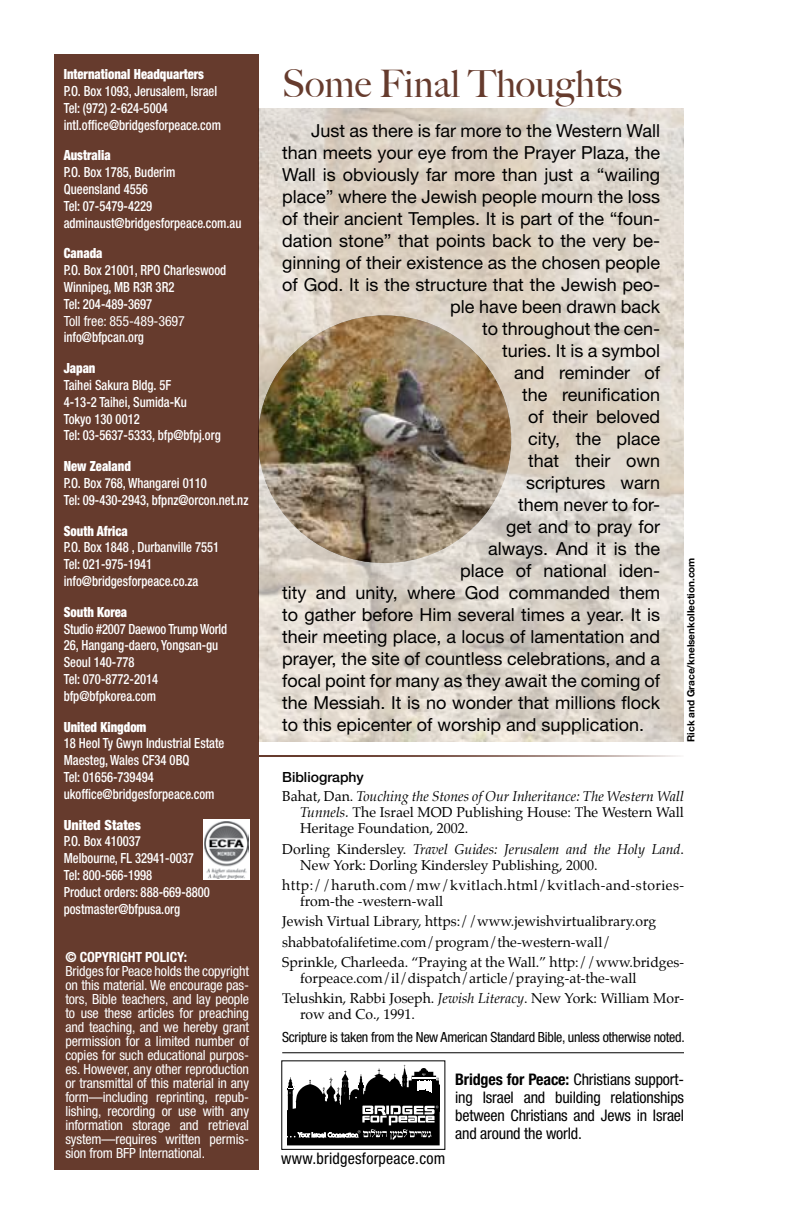
<style>
.page{position:relative;width:792px;height:1224px;background:#fff}
.page>*{position:absolute;margin:0;border:0;box-sizing:border-box;transform-origin:0 0}
.t1{font:500 38px "Big Caslon";color:#663b2d}
.t2{font:18px "Helvetica Neue LT Std";color:#000}
.t3{font:condensed 16px/18px "Helvetica Neue LT Std";letter-spacing:-.01em;color:#000;text-align:justify}
.t4{font:condensed 16px "Helvetica Neue LT Std";letter-spacing:.015em;color:#000}
.t5{font:500 condensed 14px/16.8px "Helvetica Neue LT Std";color:#fff;scale:.9 1}
.t6{font:14px/16px "Palatino";color:#000}
.t7{font:condensed 14px/14px "Helvetica Neue LT Std";letter-spacing:-.01em;color:#fff;text-align:justify}
.t8{font:900 condensed 14px "Helvetica Neue LT Std";color:#fff;scale:.9 1}
.t9{font:14px/16px "Palatino";letter-spacing:.03em;color:#000}
.t10{font:condensed 14px "Helvetica Neue LT Std";letter-spacing:-.02em;color:#000}
.t11{font:700 condensed 14px "Helvetica Neue LT Std";letter-spacing:-.01em;color:#fff}
.t12{font:900 condensed 14px "Helvetica Neue LT Std";color:#fff}
.t13{font:500 14px "Helvetica Neue LT Std";color:#000}
.t14{font:700 10px "Helvetica Neue LT Std";color:#000}
.s1{font-style:italic}
.s2{font-weight:700}
</style>
<div class="page">
<div style="left:281px;top:1060px;width:164px;height:90px;border:1px solid #000"></div>
<div style="left:287px;top:1111px;width:153px;height:34px;background:#000"></div>
<svg style="left:287px;top:1065px;width:153px;height:75px"></svg>
<hr style="left:282px;top:1052px;width:402px;height:1px;background:#000">
<img style="left:258px;top:108px;width:426px;height:634px">
<img style="left:258px;top:315px;width:253px;height:248px">
<div style="left:54px;top:54px;width:204px;height:1116px;background:#663b2d"></div>
<svg style="left:203px;top:819px;width:46px;height:61px"></svg>
<img style="left:205px;top:822px;width:43px;height:57px">
<hr style="left:258px;top:755px;width:426px;height:2px;background:#663b2d">
<p class="t8" style="left:64px;top:66px;width:157px">International Headquarters</p>
<p class="t5" style="left:64px;top:82px;width:176px">P.O. Box 1093, Jerusalem, Israel<br>Tel: (972) 2-624-5004 intl.office@bridgesforpeace.com</p>
<p class="t8" style="left:64px;top:147px;width:54px">Australia</p>
<p class="t5" style="left:64px;top:164px;width:199px">P.O. Box 1785, Buderim<br>Queensland 4556<br>Tel: 07-5479-4229 adminaust@bridgesforpeace.com.au</p>
<p class="t8" style="left:64px;top:245px;width:45px">Canada</p>
<p class="t5" style="left:64px;top:262px;width:182px">P.O. Box 21001, RPO Charleswood<br>Winnipeg, MB R3R 3R2<br>Tel: 204-489-3697</p>
<p class="t7" style="left:64px;top:313px;width:123px">Toll free: 855-489-3697</p>
<p class="t5" style="left:64px;top:329px;width:91px">info@bfpcan.org</p>
<p class="t8" style="left:64px;top:360px;width:37px">Japan</p>
<p class="t5" style="left:64px;top:376px;width:176px">Taihei Sakura Bldg. 5F<br>4-13-2 Taihei, Sumida-Ku<br>Tokyo 130 0012<br>Tel: 03-5637-5333, bfp@bfpj.org</p>
<p class="t8" style="left:64px;top:458px;width:76px">New Zealand</p>
<p class="t5" style="left:64px;top:474px;width:207px">P.O. Box 768, Whangarei 0110<br>Tel: 09-430-2943, bfpnz@orcon.net.nz</p>
<p class="t8" style="left:64px;top:522px;width:73px">South Africa</p>
<p class="t5" style="left:64px;top:539px;width:174px">P.O. Box 1848 , Durbanville 7551<br>Tel: 021-975-1941 info@bridgesforpeace.co.za</p>
<p class="t8" style="left:64px;top:603px;width:72px">South Korea</p>
<p class="t5" style="left:64px;top:620px;width:183px">Studio #2007 Daewoo Trump World<br>26, Hangang-daero, Yongsan-gu<br>Seoul 140-778<br>Tel: 070-8772-2014 bfp@bfpkorea.com</p>
<p class="t8" style="left:64px;top:718px;width:93px">United Kingdom</p>
<p class="t5" style="left:64px;top:735px;width:180px">18 Heol Ty Gwyn Industrial Estate<br>Maesteg, Wales CF34 0BQ<br>Tel: 01656-739494 ukoffice@bridgesforpeace.com</p>
<p class="t12" style="left:64px;top:816px;width:79px">United States</p>
<p class="t5" style="left:64px;top:833px;width:164px">P.O. Box 410037<br>Melbourne, FL 32941-0037<br>Tel: 800-566-1998<br>Product orders: 888-669-8800 postmaster@bfpusa.org</p>
<p class="t11" style="left:65px;top:948px;width:123px">© COPYRIGHT POLICY:</p>
<p class="t7" style="left:65px;top:964px;width:185px">Bridges for Peace holds the copyright on this material. We encourage pas&shy;tors, Bible teachers, and lay people to use these articles for preaching and teaching, and we hereby grant permission for a limited number of copies for such educational purpos&shy;es. However, any other reproduction or transmittal of this material in any form—including reprinting, repub&shy;lishing, recording or use with any information storage and retrieval system—requires written permis&shy;sion from BFP International.</p>
<h1 class="t1" style="left:282px;top:62px;width:341px">Some Final Thoughts</h1>
<p class="t2" style="left:311px;top:120px;width:351px">Just as there is far more to the Western Wall</p>
<p class="t2" style="left:282px;top:142px;width:379px">than meets your eye from the Prayer Plaza, the</p>
<p class="t2" style="left:282px;top:164px;width:380px">Wall is obviously far more than just a “wailing</p>
<p class="t2" style="left:282px;top:186px;width:380px">place” where the Jewish people mourn the loss</p>
<p class="t2" style="left:282px;top:208px;width:379px">of their ancient Temples. It is part of the “foun-</p>
<p class="t2" style="left:282px;top:230px;width:380px">dation stone” that points back to the very be-</p>
<p class="t2" style="left:282px;top:252px;width:380px">ginning of their existence as the chosen people</p>
<p class="t2" style="left:282px;top:274px;width:380px">of God. It is the structure that the Jewish peo-</p>
<p class="t2" style="left:450px;top:296px;width:212px">ple have been drawn back</p>
<p class="t2" style="left:482px;top:318px;width:179px">to throughout the cen-</p>
<p class="t2" style="left:502px;top:340px;width:160px">turies. It is a symbol</p>
<p class="t2" style="left:514px;top:362px;width:148px">and reminder of</p>
<p class="t2" style="left:522px;top:384px;width:140px">the reunification</p>
<p class="t2" style="left:528px;top:406px;width:133px">of their beloved</p>
<p class="t2" style="left:528px;top:428px;width:134px">city, the place</p>
<p class="t2" style="left:528px;top:450px;width:134px">that their own</p>
<p class="t2" style="left:526px;top:472px;width:135px">scriptures warn</p>
<p class="t2" style="left:518px;top:494px;width:144px">them never to for-</p>
<p class="t2" style="left:506px;top:516px;width:155px">get and to pray for</p>
<p class="t2" style="left:488px;top:538px;width:174px">always. And it is the</p>
<p class="t2" style="left:460px;top:560px;width:201px">place of national iden-</p>
<p class="t2" style="left:282px;top:582px;width:379px">tity and unity, where God commanded them</p>
<p class="t2" style="left:282px;top:604px;width:380px">to gather before Him several times a year. It is</p>
<p class="t2" style="left:282px;top:626px;width:380px">their meeting place, a locus of lamentation and</p>
<p class="t2" style="left:282px;top:648px;width:380px">prayer, the site of countless celebrations, and a</p>
<p class="t2" style="left:282px;top:670px;width:379px">focal point for many as they await the coming of</p>
<p class="t2" style="left:282px;top:692px;width:379px">the Messiah. It is no wonder that millions flock</p>
<p class="t2" style="left:282px;top:714px;width:364px">to this epicenter of worship and supplication.</p>
<p class="t14" style="left:685px;top:742px;width:186px;rotate:-90deg">Rick and Grace/knelsenkollection.com</p>
<p class="t13" style="left:282px;top:769px;width:83px">Bibliography</p>
<p class="t6" style="left:300px;top:790px;width:385px;text-align:justify;text-indent:-18px">Bahat, Dan. <span class="s1">Touching the Stones of Our Inheritance: The Western Wall Tunnels.</span> The Israel MOD Publishing House: The Western Wall Heritage Foundation, 2002.</p>
<p class="t6" style="left:300px;top:842px;width:385px;text-indent:-18px">Dorling Kindersley. <span class="s1">Travel Guides: Jerusalem and the Holy Land</span>.<br>New York: Dorling Kindersley Publishing, 2000.</p>
<p class="t9" style="left:300px;top:878px;width:385px;text-indent:-18px">http://haruth.com/mw/kvitlach.html/kvitlach-and-stories&shy;from-the -western-wall</p>
<p class="t6" style="left:282px;top:913px;width:403px;line-height:20.4px">Jewish Virtual Library, https://www.jewishvirtualibrary.org shabbatofalifetime.com/program/the-western-wall/<br>Sprinkle, Charleeda. “Praying at the Wall.” http://www.bridges-</p>
<p class="t6" style="left:282px;top:969px;width:403px;line-height:20.4px;text-indent:18px">forpeace.com/il/dispatch/article/praying-at-the-wall<br>Telushkin, Rabbi Joseph. <span class="s1">Jewish Literacy</span>. New York: William Mor-</p>
<p class="t6" style="left:300px;top:1008px;width:116px">row and Co., 1991.</p>
<p class="t10" style="left:282px;top:1029px;width:404px">Scripture is taken from the New American Standard Bible, unless otherwise noted.</p>
<p class="t4" style="left:281px;top:1149px;width:165px">www.bridgesforpeace.com</p>
<p class="t3" style="left:455px;top:1070px;width:230px"><span class="s2">Bridges for Peace:</span> Christians support&shy;ing Israel and building relationships between Christians and Jews in Israel and around the world.</p>
</div>
